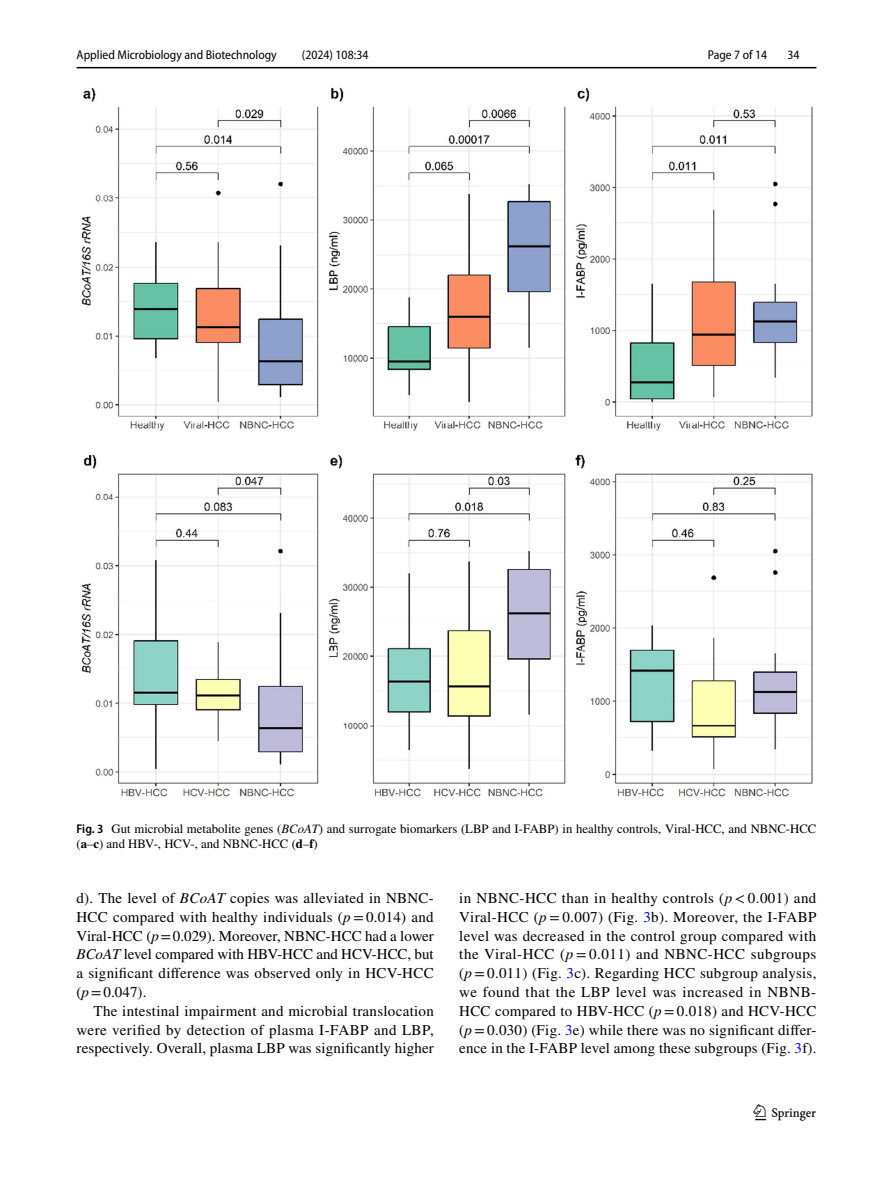
<style>
.page{position:relative;width:893px;height:1187px;background:#fff}
.page>*{position:absolute;margin:0;border:0;box-sizing:border-box;transform-origin:0 0}
.t1{font:22.5px "Springnew Regular 3";color:#000}
.t2{font:15px/18.8px "STIX";letter-spacing:.01em;color:#000;text-align:justify}
.t3{font:12.75px/15px "STIX";color:#000}
.t4{font:semi-condensed 12.75px "Myriad Pro";color:#000}
.s1{font-family:"Myriad Pro";font-weight:600;font-stretch:semi-condensed}
.s2{font-style:italic}
.s3{font-weight:700}
.s4{color:#00f}
</style>
<div class="page">
<hr style="left:77px;top:67px;width:739px;height:1px;background:#000">
<img style="left:81px;top:87px;width:731px;height:710px">
<p class="t4" style="left:77px;top:48px;width:202px">Applied Microbiology and Biotechnology</p>
<p class="t4" style="left:302px;top:48px;width:68px">(2024) 108:34</p>
<p class="t4" style="left:708px;top:48px;width:61px">Page 7 of 14</p>
<p class="t4" style="left:787px;top:48px;width:14px">34</p>
<p class="t3" style="left:77px;top:821px;width:741px"><span class="s1">Fig. 3</span> Gut microbial metabolite genes (<span class="s2">BCoAT</span>) and surrogate biomarkers (LBP and I-FABP) in healthy controls, Viral-HCC, and NBNC-HCC (<span class="s3">a</span>–<span class="s3">c</span>) and HBV-, HCV-, and NBNC-HCC (<span class="s3">d</span>–<span class="s3">f</span>)</p>
<p class="t2" style="left:77px;top:889px;width:359px">d). The level of <span class="s2">BCoAT</span> copies was alleviated in NBNC-HCC compared with healthy individuals (<span class="s2">p</span> =0.014) and Viral-HCC (<span class="s2">p</span>=0.029). Moreover, NBNC-HCC had a lower <span class="s2">BCoAT</span> level compared with HBV-HCC and HCV-HCC, but a significant difference was observed only in HCV-HCC (<span class="s2">p</span>=0.047).</p>
<p class="t2" style="left:77px;top:1002px;width:359px;text-indent:17px">The intestinal impairment and microbial translocation were verified by detection of plasma I-FABP and LBP, respectively. Overall, plasma LBP was significantly higher</p>
<p class="t2" style="left:459px;top:889px;width:359px">in NBNC-HCC than in healthy controls (<span class="s2">p</span> &lt; 0.001) and Viral-HCC (<span class="s2">p</span> = 0.007) (Fig. <span class="s4">3</span>b). Moreover, the I-FABP level was decreased in the control group compared with the Viral-HCC (<span class="s2">p</span> = 0.011) and NBNC-HCC subgroups (<span class="s2">p</span>=0.011) (Fig. <span class="s4">3</span>c). Regarding HCC subgroup analysis, we found that the LBP level was increased in NBNB-HCC compared to HBV-HCC (<span class="s2">p</span>=0.018) and HCV-HCC (<span class="s2">p</span>=0.030) (Fig. <span class="s4">3</span>e) while there was no significant differ&shy;ence in the I-FABP level among these subgroups (Fig. <span class="s4">3</span>f).</p>
<h1 class="t1" style="left:755px;top:1104px;width:62px">1 3</h1>
</div>
